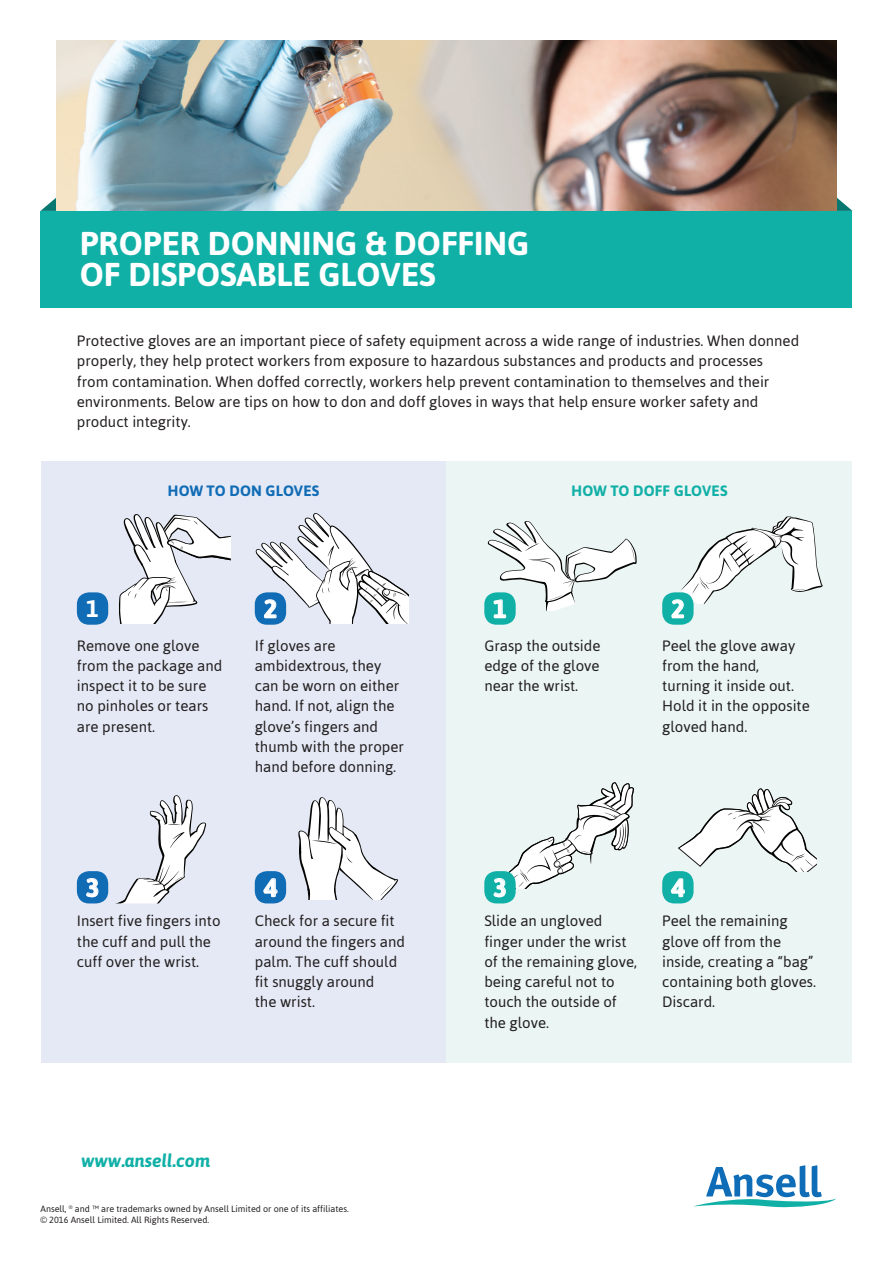
<style>
.page{position:relative;width:893px;height:1263px;background:#fff}
.page>*{position:absolute;margin:0;border:0;box-sizing:border-box;transform-origin:0 0}
.t1{font:700 33px/31.5px "Asap";color:#fff}
.t2{font:700 25.5px "Asap";color:#fff}
.t3{font:700 24px "Asap";color:#fff}
.t4{font:italic 700 18px "Asap";color:#11b0a7}
.t5{font:15px/20.2px "Asap";color:#231f20}
.t6{font:700 15px "Asap";letter-spacing:.01em;color:#11b0a7}
.t7{font:700 15px "Asap";letter-spacing:.01em;color:#116cb6}
.t8{font:9px/10.8px "Asap";color:#231f20}
</style>
<div class="page">
<svg style="left:693px;top:1165px;width:144px;height:42px"></svg>
<div style="left:41px;top:461px;width:405px;height:602px;background:#e4e9f5"></div>
<div style="left:446px;top:461px;width:406px;height:602px;background:#eaf5f4"></div>
<div style="left:484px;top:871px;width:32px;height:32px;background:#11b0a7;border-radius:12px"></div>
<svg style="left:494px;top:782px;width:140px;height:115px"></svg>
<div style="left:484px;top:592px;width:32px;height:33px;background:#11b0a7;border-radius:12px"></div>
<svg style="left:488px;top:521px;width:149px;height:97px"></svg>
<svg style="left:678px;top:788px;width:138px;height:83px"></svg>
<div style="left:662px;top:871px;width:32px;height:32px;background:#11b0a7;border-radius:12px"></div>
<svg style="left:671px;top:878px;width:14px;height:19px"></svg>
<div style="left:662px;top:592px;width:32px;height:33px;background:#11b0a7;border-radius:12px"></div>
<svg style="left:671px;top:516px;width:152px;height:102px"></svg>
<svg style="left:119px;top:514px;width:112px;height:109px"></svg>
<div style="left:77px;top:592px;width:31px;height:33px;background:#116cb6;border-radius:12px"></div>
<svg style="left:255px;top:592px;width:31px;height:33px"></svg>
<svg style="left:255px;top:513px;width:154px;height:110px"></svg>
<svg style="left:298px;top:797px;width:100px;height:103px"></svg>
<div style="left:255px;top:871px;width:31px;height:32px;background:#116cb6;border-radius:12px"></div>
<svg style="left:264px;top:878px;width:13px;height:19px"></svg>
<svg style="left:105px;top:795px;width:101px;height:108px"></svg>
<div style="left:77px;top:871px;width:31px;height:32px;background:#116cb6;border-radius:12px"></div>
<svg style="left:86px;top:878px;width:12px;height:19px"></svg>
<svg style="left:40px;top:191px;width:17px;height:20px"></svg>
<svg style="left:836px;top:191px;width:16px;height:20px"></svg>
<img style="left:57px;top:41px;width:779px;height:170px">
<div style="left:40px;top:211px;width:812px;height:96px;background:#11b0a7"></div>
<h1 class="t1" style="left:80px;top:227px;width:451px">PROPER DONNING &amp; DOFFING<br>OF DISPOSABLE GLOVES</h1>
<p class="t5" style="left:77px;top:331px;width:724px">Protective gloves are an important piece of safety equipment across a wide range of industries. When donned properly, they help protect workers from exposure to hazardous substances and products and processes<br>from contamination. When doffed correctly, workers help prevent contamination to themselves and their environments. Below are tips on how to don and doff gloves in ways that help ensure worker safety and product integrity.</p>
<h3 class="t3" style="left:86px;top:595px;width:14px">1</h3>
<p class="t7" style="left:168px;top:482px;width:153px">HOW TO DON GLOVES</p>
<p class="t6" style="left:571px;top:482px;width:158px">HOW TO DOFF GLOVES</p>
<h2 class="t2" style="left:264px;top:594px;width:15px">2</h2>
<h2 class="t2" style="left:493px;top:594px;width:15px">1</h2>
<h2 class="t2" style="left:671px;top:594px;width:15px">2</h2>
<p class="t5" style="left:77px;top:635px;width:147px">Remove one glove from the package and inspect it to be sure no pinholes or tears are present.</p>
<p class="t5" style="left:255px;top:635px;width:151px">If gloves are ambidextrous, they can be worn on either hand. If not, align the glove’s fingers and thumb with the proper hand before donning.</p>
<h2 class="t2" style="left:86px;top:873px;width:15px">3</h2>
<p class="t5" style="left:77px;top:911px;width:145px">Insert five fingers into the cuff and pull the cuff over the wrist.</p>
<h2 class="t2" style="left:264px;top:873px;width:15px">4</h2>
<p class="t5" style="left:255px;top:911px;width:152px">Check for a secure fit around the fingers and palm. The cuff should fit snuggly around<br>the wrist.</p>
<p class="t4" style="left:81px;top:1150px;width:131px">www.ansell.com</p>
<p class="t8" style="left:40px;top:1203px;width:310px">Ansell, <sup>®</sup> and ™ are trademarks owned by Ansell Limited or one of its affiliates. © 2016 Ansell Limited. All Rights Reserved.</p>
<p class="t5" style="left:484px;top:635px;width:118px;text-align:justify">Grasp the outside edge of the glove near the wrist.</p>
<p class="t5" style="left:662px;top:635px;width:149px">Peel the glove away from the hand, turning it inside out.<br>Hold it in the opposite gloved hand.</p>
<h2 class="t2" style="left:493px;top:873px;width:15px">3</h2>
<p class="t5" style="left:484px;top:911px;width:154px">Slide an ungloved finger under the wrist of the remaining glove, being careful not to touch the outside of the glove.</p>
<h2 class="t2" style="left:671px;top:873px;width:15px">4</h2>
<p class="t5" style="left:662px;top:911px;width:155px">Peel the remaining glove off from the inside, creating a “bag” containing both gloves.<br>Discard.</p>
</div>
